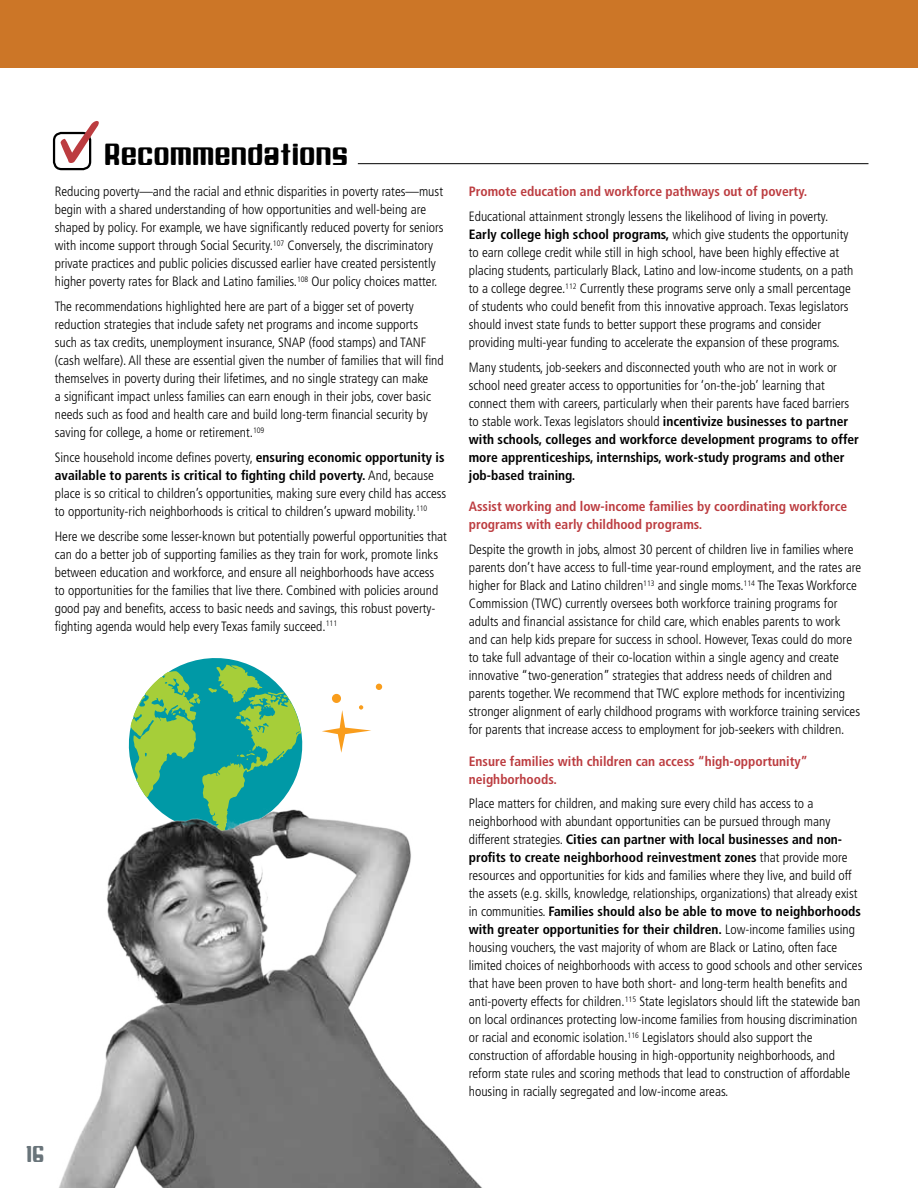
<style>
.page{position:relative;width:918px;height:1188px;background:#fff}
.page>*{position:absolute;margin:0;border:0;box-sizing:border-box;transform-origin:0 0}
.t1{font:36px "Spaceship Bullet";color:#000}
.t2{font:300 condensed 13.5px/18px "Frutiger LT Std";color:#000}
.t3{font:700 condensed 13.5px/18px "Frutiger LT Std";color:#bc3c40}
.s1{font-weight:700}
</style>
<div class="page">
<div style="left:0;top:0;width:918px;height:68px;background:#cc7627"></div>
<svg style="left:128px;top:658px;width:175px;height:145px"></svg>
<img style="left:59px;top:803px;width:423px;height:385px">
<div style="left:53px;top:132px;width:38px;height:38px;border:2px solid #000;border-radius:8px"></div>
<svg style="left:60px;top:121px;width:39px;height:43px"></svg>
<hr style="left:358px;top:163px;width:510px;height:1px;background:#000">
<svg style="left:322px;top:705px;width:49px;height:48px"></svg>
<div style="left:332px;top:694px;width:9px;height:9px;background:#f99d1c;border-radius:50%"></div>
<svg style="left:376px;top:684px;width:6px;height:6px"></svg>
<h1 class="t1" style="left:153px;top:133px;width:196px">□ ■ ▼□■▲</h1>
<p class="t2" style="left:55px;top:183px;width:390px">Reducing poverty—and the racial and ethnic disparities in poverty rates—must begin with a shared understanding of how opportunities and well-being are shaped by policy. For example, we have significantly reduced poverty for seniors with income support through Social Security.<sup>107</sup> Conversely, the discriminatory private practices and public policies discussed earlier have created persistently higher poverty rates for Black and Latino families.<sup>108</sup> Our policy choices matter.</p>
<p class="t2" style="left:55px;top:298px;width:390px">The recommendations highlighted here are part of a bigger set of poverty reduction strategies that include safety net programs and income supports<br>such as tax credits, unemployment insurance, SNAP (food stamps) and TANF (cash welfare). All these are essential given the number of families that will find themselves in poverty during their lifetimes, and no single strategy can make<br>a significant impact unless families can earn enough in their jobs, cover basic needs such as food and health care and build long-term financial security by saving for college, a home or retirement.<sup>109</sup></p>
<p class="t2" style="left:55px;top:448px;width:393px">Since household income defines poverty, <span class="s1">ensuring economic opportunity is available to parents is critical to fighting child poverty.</span> And, because place is so critical to children’s opportunities, making sure every child has access to opportunity-rich neighborhoods is critical to children’s upward mobility.<sup>110</sup></p>
<p class="t2" style="left:55px;top:527px;width:394px">Here we describe some lesser-known but potentially powerful opportunities that can do a better job of supporting families as they train for work, promote links between education and workforce, and ensure all neighborhoods have access to opportunities for the families that live there. Combined with policies around good pay and benefits, access to basic needs and savings, this robust poverty&shy;fighting agenda would help every Texas family succeed.<sup>111</sup></p>
<p class="t3" style="left:469px;top:183px;width:340px">Promote education and workforce pathways out of poverty.</p>
<p class="t2" style="left:469px;top:208px;width:386px">Educational attainment strongly lessens the likelihood of living in poverty.<br><span class="s1">Early college high school programs,</span> which give students the opportunity to earn college credit while still in high school, have been highly effective at placing students, particularly Black, Latino and low-income students, on a path to a college degree.<sup>112</sup> Currently these programs serve only a small percentage of students who could benefit from this innovative approach. Texas legislators should invest state funds to better support these programs and consider providing multi-year funding to accelerate the expansion of these programs.</p>
<p class="t2" style="left:469px;top:358px;width:392px">Many students, job-seekers and disconnected youth who are not in work or school need greater access to opportunities for ‘on-the-job’ learning that connect them with careers, particularly when their parents have faced barriers to stable work. Texas legislators should <span class="s1">incentivize businesses to partner with schools, colleges and workforce development programs to offer more apprenticeships, internships, work-study programs and other job-based training.</span></p>
<p class="t3" style="left:469px;top:498px;width:380px">Assist working and low-income families by coordinating workforce programs with early childhood programs.</p>
<p class="t2" style="left:469px;top:541px;width:394px">Despite the growth in jobs, almost 30 percent of children live in families where parents don’t have access to full-time year-round employment, and the rates are higher for Black and Latino children<sup>113</sup> and single moms.<sup>114</sup> The Texas Workforce Commission (TWC) currently oversees both workforce training programs for adults and financial assistance for child care, which enables parents to work and can help kids prepare for success in school. However, Texas could do more to take full advantage of their co-location within a single agency and create innovative “two-generation” strategies that address needs of children and parents together. We recommend that TWC explore methods for incentivizing stronger alignment of early childhood programs with workforce training services for parents that increase access to employment for job-seekers with children.</p>
<p class="t3" style="left:469px;top:752px;width:340px">Ensure families with children can access “high-opportunity” neighborhoods.</p>
<p class="t2" style="left:469px;top:795px;width:395px">Place matters for children, and making sure every child has access to a neighborhood with abundant opportunities can be pursued through many different strategies. <span class="s1">Cities can partner with local businesses and non&shy;profits to create neighborhood reinvestment zones</span> that provide more resources and opportunities for kids and families where they live, and build off the assets (e.g. skills, knowledge, relationships, organizations) that already exist in communities. <span class="s1">Families should also be able to move to neighborhoods with greater opportunities for their children.</span> Low-income families using housing vouchers, the vast majority of whom are Black or Latino, often face limited choices of neighborhoods with access to good schools and other services that have been proven to have both short- and long-term health benefits and anti-poverty effects for children.<sup>115</sup> State legislators should lift the statewide ban on local ordinances protecting low-income families from housing discrimination or racial and economic isolation.<sup>116</sup> Legislators should also support the construction of affordable housing in high-opportunity neighborhoods, and reform state rules and scoring methods that lead to construction of affordable housing in racially segregated and low-income areas.</p>
</div>
